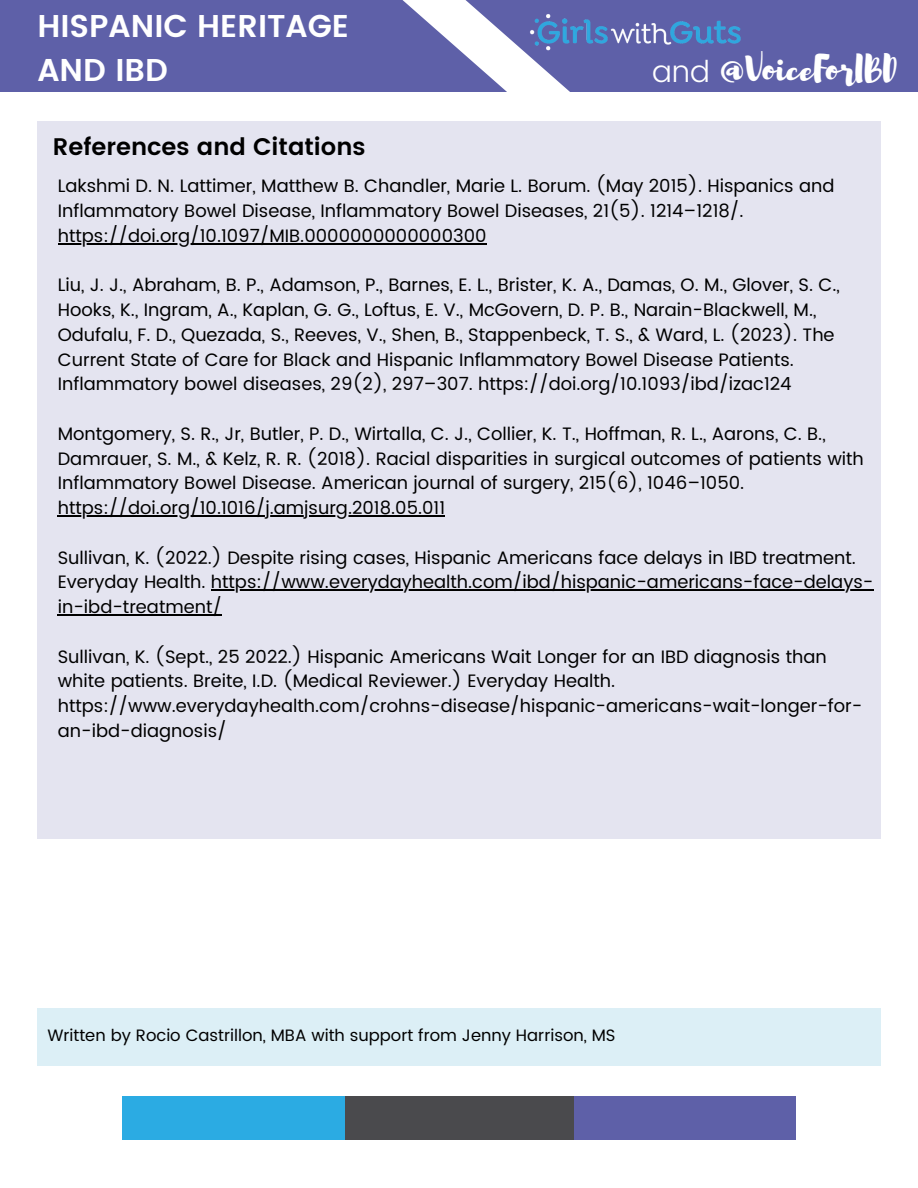
<style>
.page{position:relative;width:918px;height:1188px;background:#fff}
.page>*{position:absolute;margin:0;border:0;box-sizing:border-box;transform-origin:0 0}
.t1{font:36.3px "Brusher";color:#fff}
.t2{font:600 31.5px/43.8px "Poppins";color:#fff}
.t3{font:600 24px "Poppins";color:#000}
.t4{font:18px/24.8px "Poppins";color:#000}
.t5{font:16.5px "Poppins";color:#000}
.s1{font-family:"Poppins";font-weight:300;font-size:30px}
</style>
<div class="page">
<div style="left:0;top:0;width:918px;height:92px;background:#5e60a8"></div>
<svg style="left:322px;top:0;width:307px;height:122px"></svg>
<div style="left:37px;top:122px;width:844px;height:717px;background:#e4e4f0"></div>
<div style="left:122px;top:1096px;width:229px;height:43px;background:#2babe3"></div>
<div style="left:567px;top:1096px;width:229px;height:43px;background:#5e60a8"></div>
<div style="left:345px;top:1096px;width:228px;height:43px;background:#4a4a4d"></div>
<div style="left:37px;top:1008px;width:843px;height:57px;background:#dceff6"></div>
<hr style="left:58px;top:243px;width:429px;height:1px;background:#000">
<hr style="left:58px;top:515px;width:387px;height:1px;background:#000">
<hr style="left:211px;top:590px;width:662px;height:1px;background:#000">
<hr style="left:58px;top:614px;width:164px;height:1px;background:#000">
<img style="left:527px;top:13px;width:214px;height:66px">
<p class="t2" style="left:37px;top:4px;width:313px">HISPANIC HERITAGE<br>AND IBD</p>
<h2 class="t3" style="left:53px;top:133px;width:314px">References and Citations</h2>
<p class="t1" style="left:652px;top:44px;width:246px"><span class="s1">and</span> @VoiceForIBD</p>
<h1 class="t4" style="left:58px;top:174px;width:778px">Lakshmi D. N. Lattimer, Matthew B. Chandler, Marie L. Borum. (May 2015). Hispanics and<br>Inflammatory Bowel Disease, Inflammatory Bowel Diseases, 21(5). 1214–1218/.</h1>
<h3 class="t4" style="left:58px;top:223px;width:430px">https://doi.org/10.1097/MIB.0000000000000300</h3>
<h3 class="t4" style="left:58px;top:273px;width:784px">Liu, J. J., Abraham, B. P., Adamson, P., Barnes, E. L., Brister, K. A., Damas, O. M., Glover, S. C.,<br>Hooks, K., Ingram, A., Kaplan, G. G., Loftus, E. V., McGovern, D. P. B., Narain-Blackwell, M.,</h3>
<h4 class="t4" style="left:58px;top:322px;width:778px">Odufalu, F. D., Quezada, S., Reeves, V., Shen, B., Stappenbeck, T. S., &amp; Ward, L. (2023). The<br>Current State of Care for Black and Hispanic Inflammatory Bowel Disease Patients.<br>Inflammatory bowel diseases, 29(2), 297–307. https://doi.org/10.1093/ibd/izac124</h4>
<h4 class="t4" style="left:58px;top:421px;width:769px">Montgomery, S. R., Jr, Butler, P. D., Wirtalla, C. J., Collier, K. T., Hoffman, R. L., Aarons, C. B.,</h4>
<p class="t4" style="left:58px;top:446px;width:808px">Damrauer, S. M., &amp; Kelz, R. R. (2018). Racial disparities in surgical outcomes of patients with<br>Inflammatory Bowel Disease. American journal of surgery, 215(6), 1046–1050.</p>
<p class="t4" style="left:58px;top:496px;width:389px">https://doi.org/10.1016/j.amjsurg.2018.05.011</p>
<p class="t4" style="left:58px;top:545px;width:817px">Sullivan, K. (2022.) Despite rising cases, Hispanic Americans face delays in IBD treatment.<br>Everyday Health. https://www.everydayhealth.com/ibd/hispanic-americans-face-delays-</p>
<p class="t4" style="left:58px;top:595px;width:166px">in-ibd-treatment/</p>
<p class="t4" style="left:58px;top:644px;width:771px">Sullivan, K. (Sept., 25 2022.) Hispanic Americans Wait Longer for an IBD diagnosis than white patients. Breite, I.D. (Medical Reviewer.) Everyday Health.</p>
<p class="t4" style="left:58px;top:694px;width:806px">https://www.everydayhealth.com/crohns-disease/hispanic-americans-wait-longer-for&shy;an-ibd-diagnosis/</p>
<p class="t5" style="left:47px;top:1026px;width:570px">Written by Rocio Castrillon, MBA with support from Jenny Harrison, MS</p>
</div>
